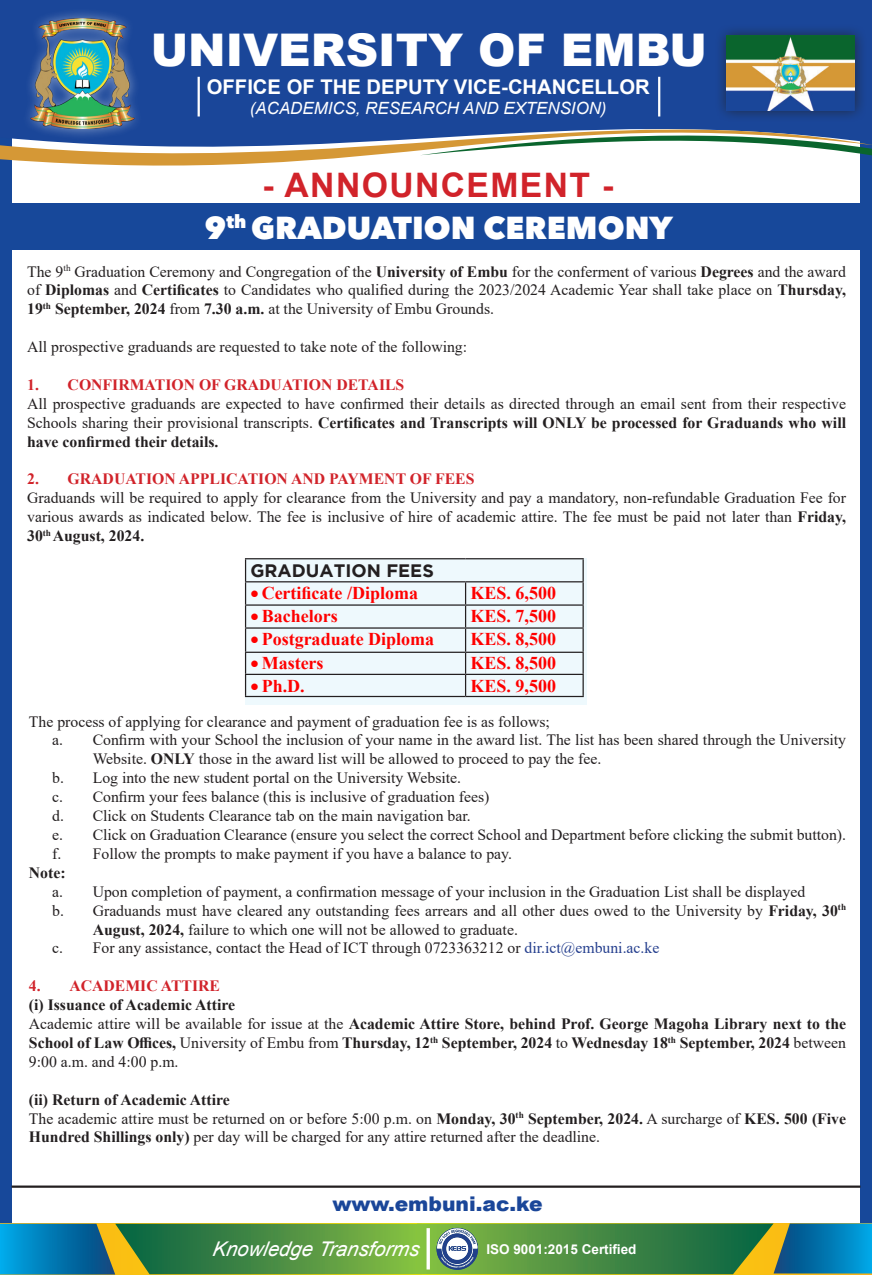
<style>
.page{position:relative;width:872px;height:1276px;background:#fff}
.page>*{position:absolute;margin:0;border:0;box-sizing:border-box;transform-origin:0 0}
.t1{font:900 45px "Arial";color:#fff}
.t2{font:700 33.75px "Arial";letter-spacing:.04em;color:#d1232a}
.t3{font:800 31.5px "Avenir Next LT Pro";color:#fff}
.t4{font:700 20.25px "Arial";color:#fff}
.t5{font:italic 20.25px "Arial";color:#fff}
.t6{font:900 20.25px "Arial";color:#1a4699}
.t7{font:700 18px "Times New Roman";color:#f00}
.t8{font:700 18px "Gotham";color:#231f20}
.t9{font:italic 16.88px "Arial";color:#fff}
.t10{font:15.75px/18.9px "Times New Roman";color:#231f20;text-align:justify}
.t11{font:700 15.75px/18.9px "Times New Roman";color:#231f20;text-align:justify}
.t12{font:700 15.75px "Times New Roman";color:#d1232a}
.t13{font:700 13.5px "Arial";color:#fff}
.s1{font-weight:700}
.s2{color:#253f8e}
.s3{font-weight:400}
</style>
<div class="page">
<div style="left:245px;top:558px;width:342px;height:147px;background:#eef9fd"></div>
<div style="left:0;top:106px;width:12px;height:1153px;background:#17489a"></div>
<div style="left:860px;top:75px;width:12px;height:1174px;background:#17489a"></div>
<div style="left:0;top:0;width:872px;height:97px;background:#1a4699"></div>
<svg style="left:0;top:97px;width:860px;height:69px;fill:#1a4699"></svg>
<svg style="left:420px;top:129px;width:452px;height:27px"></svg>
<div style="left:12px;top:204px;width:854px;height:46px;background:#17489a"></div>
<hr style="left:198px;top:77px;width:2px;height:39px;background:#fff">
<hr style="left:658px;top:77px;width:2px;height:39px;background:#fff">
<div style="left:20px;top:7px;width:124px;height:133px;background:#fff;opacity:.45"></div>
<img style="left:30px;top:19px;width:105px;height:110px">
<div style="left:714px;top:23px;width:153px;height:100px;background:#231f20;opacity:.75"></div>
<img style="left:726px;top:36px;width:129px;height:74px">
<hr style="left:12px;top:1185px;width:848px;height:2px;background:#231f20">
<hr style="left:245px;top:558px;width:221px;height:1px;background:#231f20">
<hr style="left:466px;top:558px;width:118px;height:1px;background:#231f20">
<hr style="left:582px;top:559px;width:2px;height:22px;background:#231f20">
<hr style="left:245px;top:581px;width:221px;height:1px;background:#231f20">
<hr style="left:466px;top:581px;width:118px;height:1px;background:#231f20">
<hr style="left:582px;top:582px;width:2px;height:22px;background:#231f20">
<hr style="left:245px;top:604px;width:221px;height:1px;background:#231f20">
<hr style="left:466px;top:604px;width:118px;height:1px;background:#231f20">
<hr style="left:582px;top:605px;width:2px;height:22px;background:#231f20">
<hr style="left:245px;top:627px;width:221px;height:1px;background:#231f20">
<hr style="left:466px;top:627px;width:118px;height:1px;background:#231f20">
<hr style="left:582px;top:628px;width:2px;height:23px;background:#231f20">
<hr style="left:245px;top:651px;width:221px;height:2px;background:#231f20">
<hr style="left:466px;top:651px;width:118px;height:2px;background:#231f20">
<hr style="left:582px;top:653px;width:2px;height:21px;background:#231f20">
<hr style="left:245px;top:674px;width:221px;height:1px;background:#231f20">
<svg style="left:245px;top:559px;width:1px;height:137px"></svg>
<hr style="left:466px;top:674px;width:118px;height:1px;background:#231f20">
<svg style="left:465px;top:582px;width:1px;height:114px"></svg>
<hr style="left:582px;top:675px;width:2px;height:21px;background:#231f20">
<hr style="left:245px;top:696px;width:221px;height:1px;background:#231f20">
<hr style="left:466px;top:696px;width:118px;height:1px;background:#231f20">
<svg style="left:0;top:1223px;width:872px;height:51px;background:#488d5c"></svg>
<hr style="left:427px;top:1228px;width:3px;height:41px;background:#fff">
<p class="t1" style="left:151px;top:18px;width:558px">UNIVERSITY OF EMBU</p>
<p class="t4" style="left:207px;top:72px;width:444px">OFFICE OF THE DEPUTY VICE-CHANCELLOR</p>
<p class="t9" style="left:250px;top:97px;width:358px">(ACADEMICS, RESEARCH AND EXTENSION)</p>
<p class="t2" style="left:263px;top:161px;width:352px">- ANNOUNCEMENT -</p>
<p class="t3" style="left:204px;top:208px;width:470px">9<sup>th</sup> GRADUATION CEREMONY</p>
<p class="t10" style="left:27px;top:261px;width:820px">The 9<sup>th</sup> Graduation Ceremony and Congregation of the <span class="s1">University of Embu</span> for the conferment of various <span class="s1">Degrees</span> and the award of <span class="s1">Diplomas</span> and <span class="s1">Certificates</span> to Candidates who qualified during the 2023/2024 Academic Year shall take place on <span class="s1">Thursday, 19</span><sup>th</sup> <span class="s1">September, 2024</span> from <span class="s1">7.30 a.m.</span> at the University of Embu Grounds.</p>
<p class="t10" style="left:27px;top:337px;width:442px">All prospective graduands are requested to take note of the following:</p>
<p class="t12" style="left:27px;top:373px;width:379px">1. CONFIRMATION OF GRADUATION DETAILS</p>
<p class="t10" style="left:27px;top:393px;width:820px">All prospective graduands are expected to have confirmed their details as directed through an email sent from their respective Schools sharing their provisional transcripts. <span class="s1">Certificates and Transcripts will ONLY be processed for Graduands who will have confirmed their details.</span></p>
<p class="t12" style="left:27px;top:468px;width:449px">2. GRADUATION APPLICATION AND PAYMENT OF FEES</p>
<p class="t10" style="left:27px;top:488px;width:820px">Graduands will be required to apply for clearance from the University and pay a mandatory, non-refundable Graduation Fee for various awards as indicated below. The fee is inclusive of hire of academic attire. The fee must be paid not later than <span class="s1">Friday, 30</span><sup>th</sup> <span class="s1">August, 2024.</span></p>
<p class="t8" style="left:251px;top:560px;width:185px">GRADUATION FEES</p>
<p class="t7" style="left:251px;top:580px;width:169px">• Certificate /Diploma</p>
<p class="t7" style="left:471px;top:580px;width:87px">KES. 6,500</p>
<p class="t7" style="left:251px;top:603px;width:89px">• Bachelors</p>
<p class="t7" style="left:471px;top:603px;width:87px">KES. 7,500</p>
<p class="t7" style="left:251px;top:626px;width:185px">• Postgraduate Diploma</p>
<p class="t7" style="left:471px;top:626px;width:87px">KES. 8,500</p>
<p class="t7" style="left:251px;top:650px;width:75px">• Masters</p>
<p class="t7" style="left:471px;top:650px;width:87px">KES. 8,500</p>
<p class="t7" style="left:251px;top:672px;width:56px">• Ph.D.</p>
<p class="t7" style="left:471px;top:672px;width:87px">KES. 9,500</p>
<p class="t10" style="left:29px;top:711px;width:522px">The process of applying for clearance and payment of graduation fee is as follows;</p>
<p class="t10" style="left:93px;top:730px;width:755px;text-indent:-40px">a. Confirm with your School the inclusion of your name in the award list. The list has been shared through the University<br>Website. <span class="s1">ONLY</span> those in the award list will be allowed to proceed to pay the fee.</p>
<p class="t10" style="left:52px;top:768px;width:411px">b. Log into the new student portal on the University Website.</p>
<p class="t10" style="left:52px;top:787px;width:439px">c. Confirm your fees balance (this is inclusive of graduation fees)</p>
<p class="t10" style="left:52px;top:806px;width:420px">d. Click on Students Clearance tab on the main navigation bar.</p>
<p class="t10" style="left:52px;top:825px;width:795px">e. Click on Graduation Clearance (ensure you select the correct School and Department before clicking the submit button).</p>
<p class="t10" style="left:52px;top:843px;width:461px">f. Follow the prompts to make payment if you have a balance to pay.</p>
<p class="t11" style="left:29px;top:862px;width:38px">Note:</p>
<p class="t10" style="left:52px;top:881px;width:755px">a. Upon completion of payment, a confirmation message of your inclusion in the Graduation List shall be displayed</p>
<p class="t10" style="left:93px;top:900px;width:755px;text-indent:-40px">b. Graduands must have cleared any outstanding fees arrears and all other dues owed to the University by <span class="s1">Friday, 30</span><sup>th<br></sup><span class="s1">August, 2024,</span> failure to which one will not be allowed to graduate.</p>
<p class="t10" style="left:52px;top:938px;width:609px">c. For any assistance, contact the Head of ICT through 0723363212 or <span class="s2">dir.ict@embuni.ac.ke</span></p>
<p class="t12" style="left:29px;top:974px;width:193px">4. ACADEMIC ATTIRE</p>
<p class="t11" style="left:29px;top:995px;width:208px">(i) Issuance of Academic Attire</p>
<p class="t11" style="left:29px;top:1014px;width:819px"><span class="s3">Academic attire will be available for issue at the</span> Academic Attire Store, behind Prof. George Magoha Library next to the School of Law Offices, <span class="s3">University of Embu from</span> Thursday, 12<sup>th</sup> September, 2024 <span class="s3">to</span> Wednesday 18<sup>th</sup> September, 2024 <span class="s3">between 9:00 a.m. and 4:00 p.m.</span></p>
<p class="t11" style="left:29px;top:1089px;width:202px">(ii) Return of Academic Attire</p>
<p class="t10" style="left:29px;top:1108px;width:819px">The academic attire must be returned on or before 5:00 p.m. on <span class="s1">Monday, 30</span><sup>th</sup> <span class="s1">September, 2024.</span> A surcharge of <span class="s1">KES. 500 (Five<br>Hundred Shillings only)</span> per day will be charged for any attire returned after the deadline.</p>
<p class="t6" style="left:332px;top:1189px;width:212px">www.embuni.ac.ke</p>
<p class="t5" style="left:212px;top:1236px;width:213px">Knowledge Transforms</p>
<p class="t13" style="left:486px;top:1239px;width:152px">ISO 9001:2015 Certified</p>
</div>
